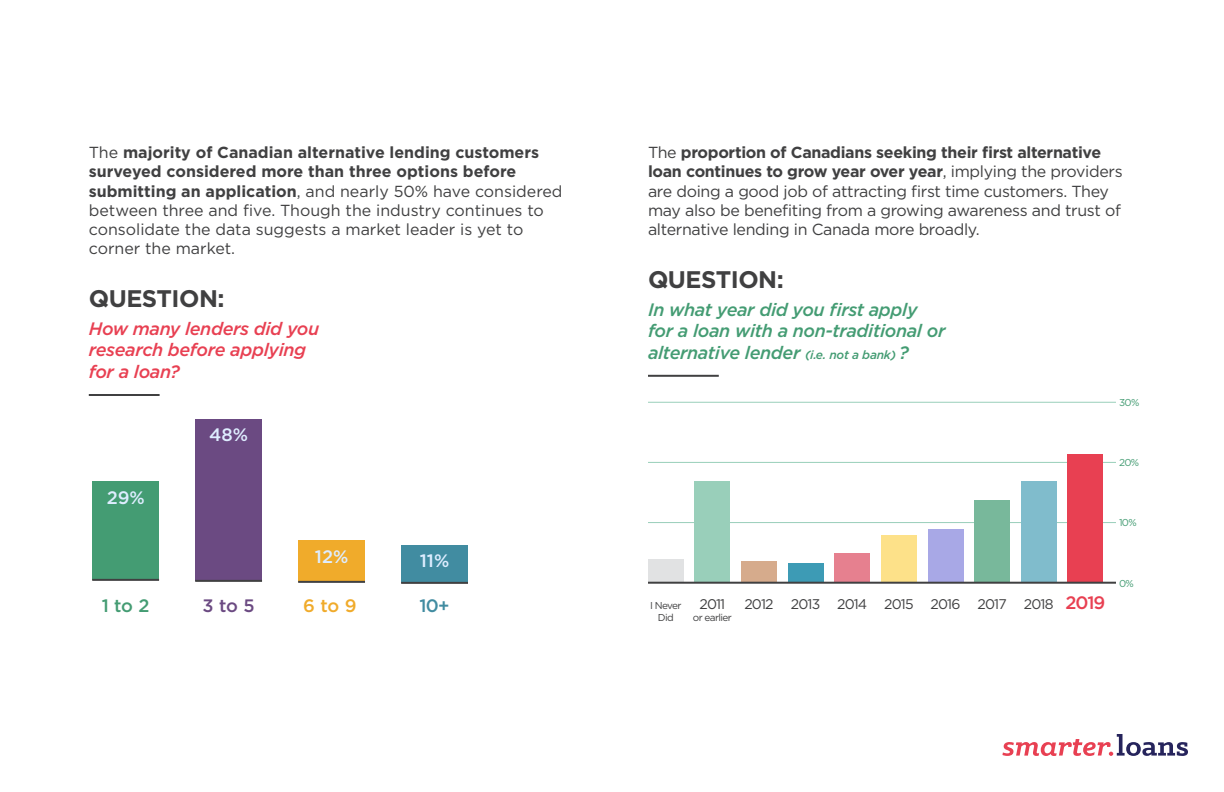
<style>
.page{position:relative;width:1224px;height:792px;background:#fff}
.page>*{position:absolute;margin:0;border:0;box-sizing:border-box;transform-origin:0 0}
.t1{font:700 24px "Gotham";letter-spacing:-.02em;color:#404041}
.t2{font:italic 500 18px/21.6px "Gotham";letter-spacing:-.02em;color:#449c73}
.t3{font:italic 500 18px/21.6px "Gotham";letter-spacing:-.02em;color:#e84052}
.t4{font:500 18px "Gotham";color:#deedff}
.t5{font:500 18px "Gotham";color:#6b4a82}
.t6{font:500 18px "Gotham";color:#f0ab2b}
.t7{font:500 18px "Gotham";color:#449c73}
.t8{font:500 18px "Gotham";color:#418ca1}
.t9{font:16px/19.2px "Gotham";color:#404041}
.t10{font:16px/19.2px "Gotham";letter-spacing:-.02em;color:#404041}
.t11{font:14px "Gotham";letter-spacing:-.06em;color:#404041}
.t12{font:10px/12.4px "Gotham";letter-spacing:-.06em;color:#404041;text-align:center}
.t13{font:10px "Gotham";color:#449c73}
.s1{font-weight:700}
.s2{font-size:12px}
.s3{font-weight:500;font-size:18px;color:#e84052}
</style>
<div class="page">
<hr style="left:89px;top:394px;width:71px;height:2px;background:#404041">
<hr style="left:648px;top:375px;width:71px;height:2px;background:#404041">
<hr style="left:648px;top:522px;width:468px;height:1px;background:#99cfba">
<hr style="left:648px;top:462px;width:468px;height:1px;background:#99cfba">
<hr style="left:648px;top:402px;width:468px;height:1px;background:#99cfba">
<div style="left:1068px;top:454px;width:35px;height:129px;background:#e84052"></div>
<div style="left:1021px;top:481px;width:36px;height:102px;background:#80bccc"></div>
<div style="left:974px;top:500px;width:36px;height:83px;background:#78b89b"></div>
<div style="left:928px;top:529px;width:35px;height:54px;background:#a8a8e6"></div>
<div style="left:881px;top:536px;width:36px;height:47px;background:#fde189"></div>
<div style="left:835px;top:553px;width:35px;height:30px;background:#e6808f"></div>
<div style="left:788px;top:563px;width:35px;height:20px;background:#3d9bb5"></div>
<div style="left:741px;top:561px;width:36px;height:22px;background:#d6ab8c"></div>
<div style="left:695px;top:481px;width:35px;height:102px;background:#99cfba"></div>
<div style="left:648px;top:559px;width:36px;height:24px;background:#e1e2e3"></div>
<hr style="left:648px;top:582px;width:468px;height:2px;background:#404041">
<div style="left:195px;top:419px;width:67px;height:162px;background:#6b4a82"></div>
<hr style="left:195px;top:580px;width:67px;height:2px;background:#404041">
<div style="left:298px;top:541px;width:67px;height:41px;background:#f0ab2b"></div>
<hr style="left:298px;top:581px;width:67px;height:2px;background:#404041">
<div style="left:401px;top:545px;width:67px;height:38px;background:#418ca1"></div>
<hr style="left:401px;top:582px;width:67px;height:2px;background:#404041">
<div style="left:92px;top:482px;width:67px;height:98px;background:#449c73"></div>
<hr style="left:92px;top:579px;width:67px;height:2px;background:#404041">
<svg style="left:1002px;top:734px;width:186px;height:22px"></svg>
<p class="t9" style="left:89px;top:144px;width:475px">The <span class="s1">majority of Canadian alternative lending customers surveyed considered more than three options before submitting an application</span>, and nearly 50% have considered between three and five. Though the industry continues to consolidate the data suggests a market leader is yet to corner the market.</p>
<h1 class="t1" style="left:89px;top:288px;width:137px">QUESTION:</h1>
<p class="t3" style="left:89px;top:319px;width:232px">How many lenders did you research before applying for a loan?</p>
<p class="t4" style="left:107px;top:490px;width:40px">29%</p>
<p class="t7" style="left:102px;top:597px;width:49px">1 to 2</p>
<p class="t4" style="left:209px;top:427px;width:40px">48%</p>
<p class="t5" style="left:203px;top:597px;width:54px">3 to 5</p>
<p class="t4" style="left:315px;top:549px;width:35px">12%</p>
<p class="t6" style="left:303px;top:597px;width:55px">6 to 9</p>
<p class="t4" style="left:420px;top:553px;width:31px">11%</p>
<p class="t8" style="left:420px;top:597px;width:32px">10+</p>
<p class="t10" style="left:648px;top:144px;width:476px">The <span class="s1">proportion of Canadians seeking their first alternative loan continues to grow year over year</span>, implying the providers are doing a good job of attracting first time customers. They may also be benefiting from a growing awareness and trust of alternative lending in Canada more broadly.</p>
<h1 class="t1" style="left:648px;top:269px;width:137px">QUESTION:</h1>
<p class="t2" style="left:648px;top:299px;width:299px">In what year did you first apply for a loan with a non-traditional or alternative lender <span class="s2">(i.e. not a bank)</span> ?</p>
<p class="t13" style="left:1119px;top:398px;width:22px">30%</p>
<p class="t13" style="left:1119px;top:458px;width:22px">20%</p>
<p class="t13" style="left:1119px;top:518px;width:19px">10%</p>
<p class="t12" style="left:650px;top:600px;width:33px">I Never<br>Did</p>
<p class="t11" style="left:699px;top:598px;width:27px">2011</p>
<p class="t11" style="left:744px;top:598px;width:362px">2012 2013 2014 2015 2016 2017 2018 <span class="s3">2019</span></p>
<p class="t12" style="left:693px;top:612px;width:41px">or earlier</p>
<p class="t13" style="left:1119px;top:579px;width:16px">0%</p>
</div>
